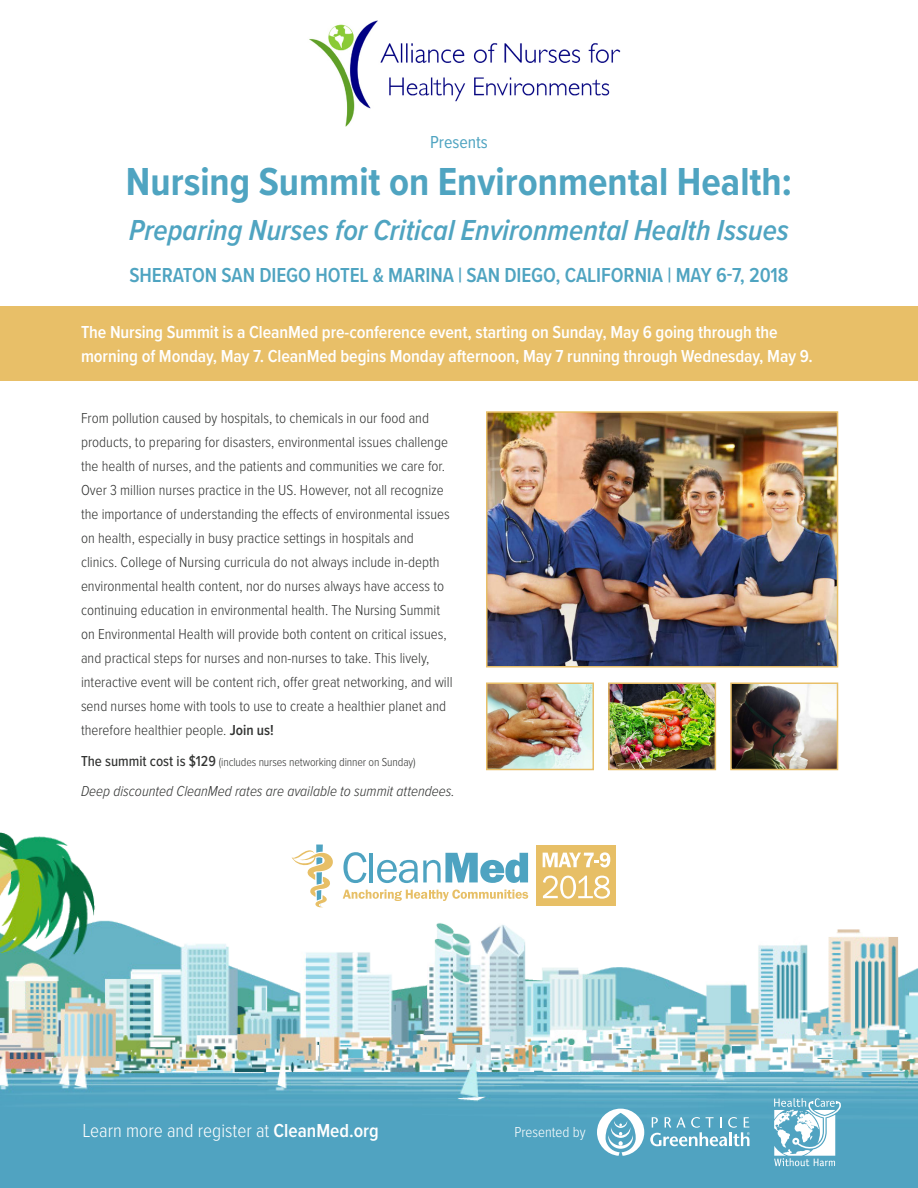
<style>
.page{position:relative;width:918px;height:1188px;background:#fff}
.page>*{position:absolute;margin:0;border:0;box-sizing:border-box;transform-origin:0 0}
.t1{font:700 40.5px "Proxima Nova Cond";color:#4fa4c1}
.t2{font:italic 600 30px "Proxima Nova Cond";color:#4fa4c1}
.t3{font:600 21px "Proxima Nova Cond";letter-spacing:-.005em;color:#4fa4c1}
.t4{font:300 19.5px "Proxima Nova Cond";color:#fff}
.t5{font:600 18px/24px "Proxima Nova Cond";letter-spacing:-.005em;color:#fff}
.t6{font:18px "Proxima Nova Cond";color:#4fa4c1}
.t7{font:300 15px/24px "Proxima Nova Cond";color:#323332}
.t8{font:italic 300 15px "Proxima Nova Cond";color:#323332}
.body{font:300 15px "Proxima Nova Cond";color:#fff}
.t9{font:300 12px "Proxima Nova Cond";letter-spacing:-.01em;color:#323332}
.s1{font-weight:600}
.s2{font-weight:500;font-size:15px}
</style>
<div class="page">
<img style="left:309px;top:21px;width:312px;height:106px">
<img style="left:0;top:832px;width:918px;height:356px">
<div style="left:537px;top:845px;width:79px;height:60px;background:#e7bf66"></div>
<svg style="left:291px;top:845px;width:237px;height:62px"></svg>
<svg style="left:543px;top:852px;width:67px;height:15px"></svg>
<svg style="left:543px;top:876px;width:67px;height:23px"></svg>
<img style="left:489px;top:414px;width:346px;height:251px">
<div style="left:486px;top:411px;width:352px;height:257px;border:2px solid #e8bf68"></div>
<img style="left:489px;top:685px;width:102px;height:82px">
<div style="left:486px;top:682px;width:108px;height:88px;border:2px solid #e8bf68"></div>
<img style="left:611px;top:685px;width:102px;height:82px">
<div style="left:608px;top:682px;width:108px;height:88px;border:2px solid #e8bf68"></div>
<img style="left:733px;top:685px;width:102px;height:82px">
<div style="left:730px;top:682px;width:108px;height:88px;border:2px solid #e8bf68"></div>
<div style="left:0;top:306px;width:918px;height:74px;background:#e8bf68"></div>
<svg style="left:597px;top:1109px;width:47px;height:47px"></svg>
<svg style="left:650px;top:1117px;width:100px;height:29px;background:#7cbad0"></svg>
<svg style="left:774px;top:1098px;width:67px;height:68px"></svg>
<p class="t6" style="left:430px;top:129px;width:59px">Presents</p>
<p class="t1" style="left:126px;top:157px;width:668px">Nursing Summit on Environmental Health:</p>
<p class="t2" style="left:129px;top:208px;width:661px">Preparing Nurses for Critical Environmental Health Issues</p>
<p class="t3" style="left:129px;top:259px;width:661px">SHERATON SAN DIEGO HOTEL &amp; MARINA | SAN DIEGO, CALIFORNIA | MAY 6-7, 2018</p>
<p class="t5" style="left:81px;top:320px;width:733px">The Nursing Summit is a CleanMed pre-conference event, starting on Sunday, May 6 going through the morning of Monday, May 7. CleanMed begins Monday afternoon, May 7 running through Wednesday, May 9.</p>
<p class="t7" style="left:81px;top:405px;width:373px">From pollution caused by hospitals, to chemicals in our food and products, to preparing for disasters, environmental issues challenge the health of nurses, and the patients and communities we care for.<br>Over 3 million nurses practice in the US. However, not all recognize the importance of understanding the effects of environmental issues on health, especially in busy practice settings in hospitals and clinics. College of Nursing curricula do not always include in-depth environmental health content, nor do nurses always have access to continuing education in environmental health. The Nursing Summit on Environmental Health will provide both content on critical issues, and practical steps for nurses and non-nurses to take. This lively, interactive event will be content rich, offer great networking, and will send nurses home with tools to use to create a healthier planet and therefore healthier people. <span class="s1">Join us!</span></p>
<p class="t9" style="left:81px;top:753px;width:336px"><span class="s2">The summit cost is $129</span> (includes nurses networking dinner on Sunday)</p>
<p class="t8" style="left:81px;top:780px;width:375px">Deep discounted CleanMed rates are available to summit attendees.</p>
<p class="t4" style="left:82px;top:1116px;width:298px">Learn more and register at <span class="s1">CleanMed.org</span></p>
<p class="body" style="left:514px;top:1121px;width:73px">Presented by</p>
</div>
